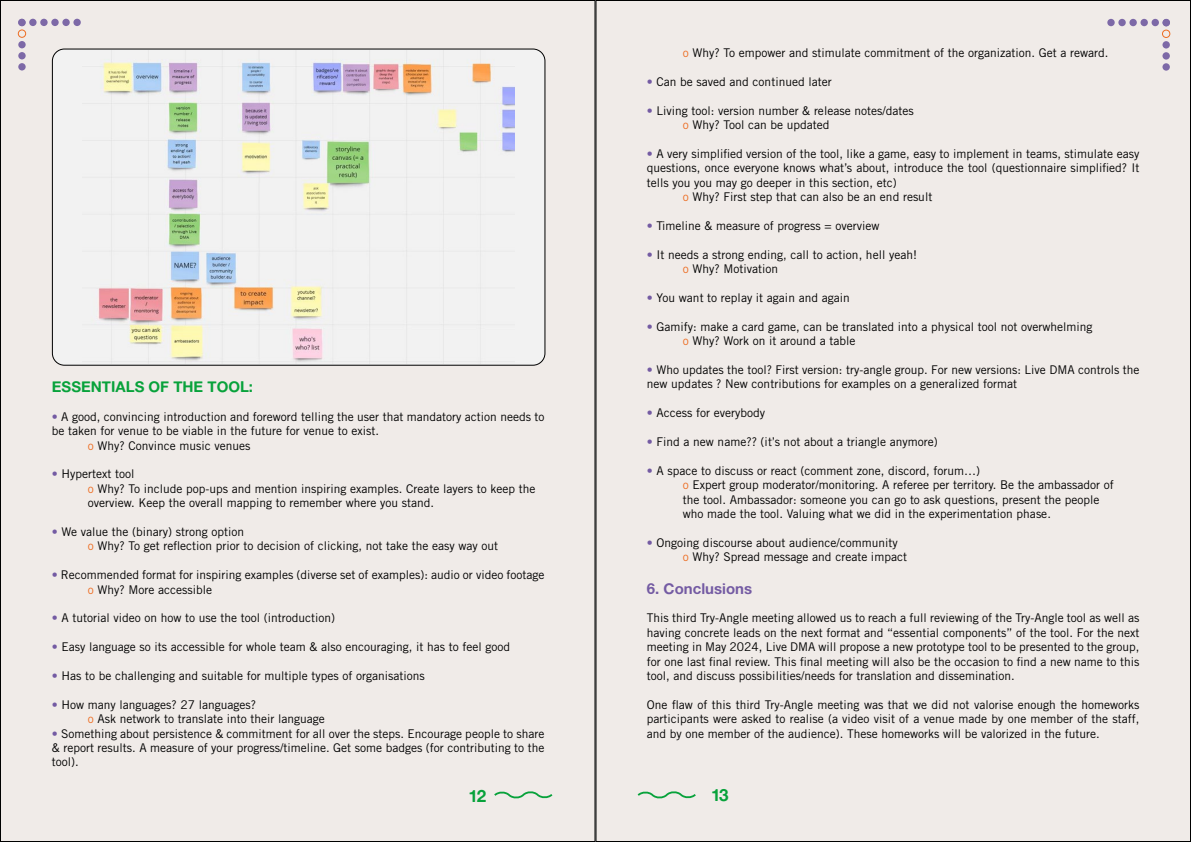
<style>
.page{position:relative;width:1191px;height:842px;background:#fff}
.page>*{position:absolute;margin:0;border:0;box-sizing:border-box;transform-origin:0 0}
.t1{font:17px "Alte Haas Grotesk Bold";color:#08a23b}
.t2{font:15px "Alte Haas Grotesk Bold";color:#08a23b}
.t3{font:15px "Alte Haas Grotesk Bold";color:#745ba3}
.t4{font:12px/14.4px "Trade Gothic LT Std";color:#000}
.s1{color:#745ba3}
.s2{color:#ed6d23}
</style>
<div class="page">
<div style="left:0;top:0;width:595px;height:841px;background:#f0ebe8"></div>
<div style="left:596px;top:0;width:594px;height:841px;background:#f0ebe8"></div>
<div style="left:29px;top:19px;width:8px;height:7px;background:#7d69a7;border-radius:50%"></div>
<div style="left:40px;top:19px;width:8px;height:7px;background:#7d69a7;border-radius:50%"></div>
<div style="left:51px;top:19px;width:8px;height:7px;background:#7d69a7;border-radius:50%"></div>
<div style="left:62px;top:19px;width:8px;height:7px;background:#7d69a7;border-radius:50%"></div>
<div style="left:73px;top:19px;width:8px;height:7px;background:#7d69a7;border-radius:50%"></div>
<div style="left:18px;top:63px;width:8px;height:7px;background:#7d69a7;border-radius:50%"></div>
<div style="left:18px;top:52px;width:8px;height:7px;background:#7d69a7;border-radius:50%"></div>
<div style="left:18px;top:41px;width:8px;height:7px;background:#7d69a7;border-radius:50%"></div>
<div style="left:18px;top:29px;width:8px;height:9px;border:1px solid #ed6d23;border-radius:50%"></div>
<div style="left:18px;top:19px;width:8px;height:7px;background:#7d69a7;border-radius:50%"></div>
<div style="left:1162px;top:19px;width:8px;height:7px;background:#7d69a7;border-radius:50%"></div>
<div style="left:1151px;top:19px;width:8px;height:7px;background:#7d69a7;border-radius:50%"></div>
<div style="left:1140px;top:19px;width:7px;height:7px;background:#7d69a7;border-radius:50%"></div>
<div style="left:1129px;top:19px;width:7px;height:7px;background:#7d69a7;border-radius:50%"></div>
<div style="left:1118px;top:19px;width:7px;height:7px;background:#7d69a7;border-radius:50%"></div>
<div style="left:1107px;top:19px;width:7px;height:7px;background:#7d69a7;border-radius:50%"></div>
<div style="left:1162px;top:63px;width:7px;height:8px;background:#7d69a7;border-radius:50%"></div>
<div style="left:1162px;top:52px;width:7px;height:8px;background:#7d69a7;border-radius:50%"></div>
<div style="left:1162px;top:41px;width:7px;height:8px;background:#7d69a7;border-radius:50%"></div>
<div style="left:1162px;top:30px;width:8px;height:8px;border:1px solid #ed6d23;border-radius:50%"></div>
<svg style="left:494px;top:791px;width:59px;height:8px"></svg>
<svg style="left:637px;top:791px;width:59px;height:8px"></svg>
<div style="left:52px;top:49px;width:493px;height:316px;background:#f2f2f2;border-radius:12px"></div>
<img style="left:95px;top:59px;width:419px;height:305px">
<p class="t2" style="left:52px;top:377px;width:203px">ESSENTIALS OF THE TOOL:</p>
<p class="t4" style="left:52px;top:409px;width:494px"><span class="s1">•</span> A good, convincing introduction and foreword telling the user that mandatory action needs to</p>
<p class="t4" style="left:52px;top:424px;width:329px">be taken for venue to be viable in the future for venue to exist.</p>
<p class="t4" style="left:88px;top:438px;width:164px"><span class="s2">o</span> Why? Convince music venues</p>
<p class="t4" style="left:88px;top:467px;width:449px;text-indent:-36px"><span class="s1">•</span> Hypertext tool<br><span class="s2">o</span> Why? To include pop-ups and mention inspiring examples. Create layers to keep the overview. Keep the overall mapping to remember where you stand.</p>
<p class="t4" style="left:88px;top:524px;width:412px;text-indent:-36px"><span class="s1">•</span> We value the (binary) strong option<br><span class="s2">o</span> Why? To get reflection prior to decision of clicking, not take the easy way out</p>
<p class="t4" style="left:88px;top:568px;width:458px;text-indent:-36px"><span class="s1">•</span> Recommended format for inspiring examples (diverse set of examples): audio or video footage <span class="s2">o</span> Why? More accessible</p>
<p class="t4" style="left:52px;top:611px;width:285px"><span class="s1">•</span> A tutorial video on how to use the tool (introduction)</p>
<p class="t4" style="left:52px;top:640px;width:460px"><span class="s1">•</span> Easy language so its accessible for whole team &amp; also encouraging, it has to feel good</p>
<p class="t4" style="left:52px;top:668px;width:374px"><span class="s1">•</span> Has to be challenging and suitable for multiple types of organisations</p>
<p class="t4" style="left:88px;top:697px;width:238px;text-indent:-36px"><span class="s1">•</span> How many languages? 27 languages?<br><span class="s2">o</span> Ask network to translate into their language</p>
<p class="t4" style="left:52px;top:726px;width:494px;text-align:justify"><span class="s1">•</span> Something about persistence &amp; commitment for all over the steps. Encourage people to share &amp; report results. A measure of your progress/timeline. Get some badges (for contributing to the tool).</p>
<p class="t4" style="left:683px;top:46px;width:427px"><span class="s2">o</span> Why? To empower and stimulate commitment of the organization. Get a reward.</p>
<p class="t4" style="left:647px;top:74px;width:186px"><span class="s1">•</span> Can be saved and continued later</p>
<p class="t4" style="left:683px;top:103px;width:232px;text-indent:-36px"><span class="s1">•</span> Living tool: version number &amp; release notes/dates <span class="s2">o</span> Why? Tool can be updated</p>
<p class="t4" style="left:647px;top:146px;width:494px"><span class="s1">•</span> A very simplified version of the tool, like a game, easy to implement in teams, stimulate easy</p>
<p class="t4" style="left:647px;top:161px;width:494px">questions, once everyone knows what’s about, introduce the tool (questionnaire simplified? It</p>
<p class="t4" style="left:647px;top:175px;width:251px">tells you you may go deeper in this section, etc)</p>
<p class="t4" style="left:683px;top:190px;width:251px"><span class="s2">o</span> Why? First step that can also be an end result</p>
<p class="t4" style="left:647px;top:218px;width:234px"><span class="s1">•</span> Timeline &amp; measure of progress = overview</p>
<p class="t4" style="left:683px;top:247px;width:235px;text-indent:-36px"><span class="s1">•</span> It needs a strong ending, call to action, hell yeah! <span class="s2">o</span> Why? Motivation</p>
<p class="t4" style="left:647px;top:290px;width:204px"><span class="s1">•</span> You want to replay it again and again</p>
<p class="t4" style="left:683px;top:319px;width:411px;text-indent:-36px"><span class="s1">•</span> Gamify: make a card game, can be translated into a physical tool not overwhelming <span class="s2">o</span> Why? Work on it around a table</p>
<p class="t4" style="left:647px;top:362px;width:494px"><span class="s1">•</span> Who updates the tool? First version: try-angle group. For new versions: Live DMA controls the new updates ? New contributions for examples on a generalized format</p>
<p class="t4" style="left:647px;top:406px;width:120px"><span class="s1">•</span> Access for everybody</p>
<p class="t4" style="left:647px;top:434px;width:292px"><span class="s1">•</span> Find a new name?? (it’s not about a triangle anymore)</p>
<p class="t4" style="left:683px;top:463px;width:432px;text-indent:-36px"><span class="s1">•</span> A space to discuss or react (comment zone, discord, forum…)<br><span class="s2">o</span> Expert group moderator/monitoring. A referee per territory. Be the ambassador of the tool. Ambassador: someone you can go to ask questions, present the people who made the tool. Valuing what we did in the experimentation phase.</p>
<p class="t4" style="left:683px;top:535px;width:225px;text-indent:-36px"><span class="s1">•</span> Ongoing discourse about audience/community<br><span class="s2">o</span> Why? Spread message and create impact</p>
<p class="t3" style="left:647px;top:579px;width:107px">6. Conclusions</p>
<p class="t4" style="left:647px;top:611px;width:494px;text-align:justify">This third Try-Angle meeting allowed us to reach a full reviewing of the Try-Angle tool as well as having concrete leads on the next format and “essential components” of the tool. For the next meeting in May 2024, Live DMA will propose a new prototype tool to be presented to the group, for one last final review. This final meeting will also be the occasion to find a new name to this tool, and discuss possibilities/needs for translation and dissemination.</p>
<p class="t4" style="left:647px;top:697px;width:494px;text-align:justify">One flaw of this third Try-Angle meeting was that we did not valorise enough the homeworks participants were asked to realise (a video visit of a venue made by one member of the staff, and by one member of the audience). These homeworks will be valorized in the future.</p>
<h1 class="t1" style="left:468px;top:785px;width:19px">12</h1>
<h1 class="t1" style="left:711px;top:785px;width:19px">13</h1>
</div>
